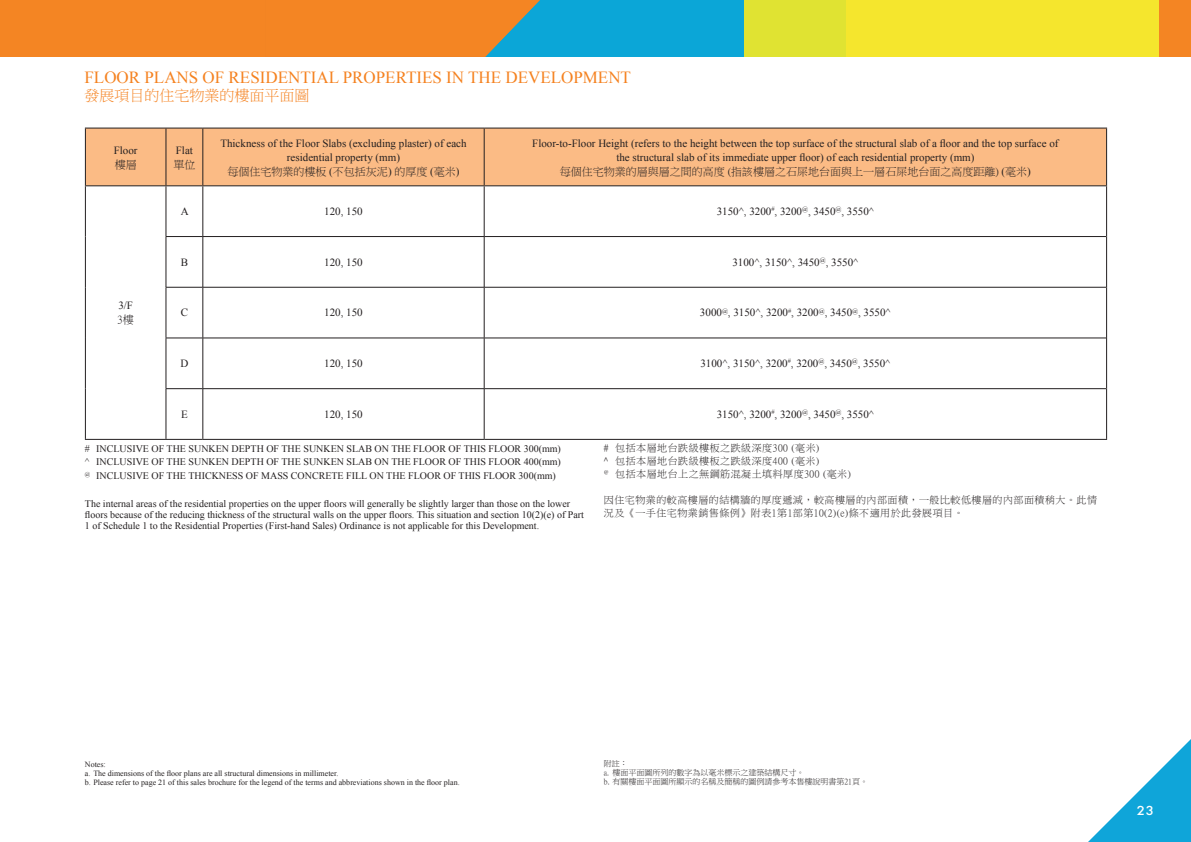
<style>
.page{position:relative;width:1191px;height:842px;background:#fff}
.page>*{position:absolute;margin:0;border:0;box-sizing:border-box;transform-origin:0 0}
.t1{font:17px "Times New Roman";color:#f58220}
.t2{font:15px "P Ming Li U";color:#f58220}
.t3{font:500 12px "Futura";color:#fff;scale:1.1 1}
.t4{font:11px/14px "Times New Roman";color:#231f20;text-align:center}
.t5{font:11px "P Ming Li U";color:#231f20}
.t6{font:10px/13.8px "Times New Roman";color:#231f20;text-align:justify}
.t7{font:10px/13px "P Ming Li U";letter-spacing:.05em;color:#231f20}
.t8{font:8px/9px "Times New Roman";color:#231f20}
.t9{font:8px/9px "P Ming Li U";color:#231f20}
.s1{font-family:"Times New Roman"}
</style>
<div class="page">
<svg style="left:1088px;top:739px;width:103px;height:103px"></svg>
<div style="left:0;top:0;width:673px;height:57px;background:#f48523"></div>
<svg style="left:594px;top:0;width:252px;height:57px;background:#61be94"></svg>
<svg style="left:485px;top:0;width:109px;height:57px"></svg>
<div style="left:846px;top:0;width:345px;height:57px;background:#f5e62d"></div>
<div style="left:1159px;top:0;width:32px;height:57px;background:#f48523"></div>
<div style="left:86px;top:129px;width:1020px;height:56px;background:#fbbb85"></div>
<hr style="left:166px;top:186px;width:1px;height:50px;background:#231f20">
<hr style="left:203px;top:186px;width:1px;height:50px;background:#231f20">
<hr style="left:484px;top:186px;width:1px;height:50px;background:#231f20">
<hr style="left:166px;top:236px;width:37px;height:1px;background:#231f20">
<hr style="left:166px;top:237px;width:1px;height:50px;background:#231f20">
<hr style="left:203px;top:236px;width:281px;height:1px;background:#231f20">
<hr style="left:203px;top:237px;width:1px;height:50px;background:#231f20">
<hr style="left:484px;top:236px;width:622px;height:1px;background:#231f20">
<hr style="left:484px;top:237px;width:1px;height:50px;background:#231f20">
<hr style="left:166px;top:287px;width:37px;height:1px;background:#231f20">
<hr style="left:166px;top:287px;width:1px;height:51px;background:#231f20">
<hr style="left:203px;top:287px;width:281px;height:1px;background:#231f20">
<hr style="left:203px;top:287px;width:1px;height:51px;background:#231f20">
<hr style="left:484px;top:287px;width:622px;height:1px;background:#231f20">
<hr style="left:484px;top:287px;width:1px;height:51px;background:#231f20">
<hr style="left:166px;top:338px;width:37px;height:1px;background:#231f20">
<hr style="left:166px;top:338px;width:1px;height:50px;background:#231f20">
<hr style="left:203px;top:338px;width:281px;height:1px;background:#231f20">
<hr style="left:203px;top:338px;width:1px;height:50px;background:#231f20">
<hr style="left:484px;top:338px;width:622px;height:1px;background:#231f20">
<hr style="left:484px;top:338px;width:1px;height:50px;background:#231f20">
<hr style="left:166px;top:388px;width:37px;height:1px;background:#231f20">
<hr style="left:166px;top:389px;width:1px;height:50px;background:#231f20">
<hr style="left:203px;top:388px;width:281px;height:1px;background:#231f20">
<hr style="left:203px;top:389px;width:1px;height:50px;background:#231f20">
<hr style="left:484px;top:388px;width:622px;height:1px;background:#231f20">
<hr style="left:484px;top:389px;width:1px;height:50px;background:#231f20">
<hr style="left:85px;top:185px;width:81px;height:1px;background:#231f20">
<hr style="left:166px;top:185px;width:37px;height:1px;background:#231f20">
<hr style="left:203px;top:185px;width:281px;height:1px;background:#231f20">
<hr style="left:484px;top:185px;width:623px;height:1px;background:#231f20">
<hr style="left:85px;top:128px;width:81px;height:1px;background:#231f20">
<hr style="left:85px;top:129px;width:1px;height:56px;background:#231f20">
<hr style="left:166px;top:128px;width:37px;height:1px;background:#231f20">
<hr style="left:203px;top:128px;width:281px;height:1px;background:#231f20">
<hr style="left:484px;top:128px;width:623px;height:1px;background:#231f20">
<hr style="left:1106px;top:129px;width:1px;height:56px;background:#231f20">
<hr style="left:85px;top:186px;width:1px;height:51px;background:#231f20">
<hr style="left:85px;top:237px;width:1px;height:50px;background:#231f20">
<hr style="left:85px;top:287px;width:1px;height:51px;background:#231f20">
<hr style="left:85px;top:338px;width:1px;height:51px;background:#231f20">
<hr style="left:85px;top:389px;width:1px;height:50px;background:#231f20">
<hr style="left:85px;top:439px;width:81px;height:1px;background:#231f20">
<hr style="left:1106px;top:186px;width:1px;height:51px;background:#231f20">
<hr style="left:1106px;top:237px;width:1px;height:50px;background:#231f20">
<hr style="left:1106px;top:287px;width:1px;height:51px;background:#231f20">
<hr style="left:1106px;top:338px;width:1px;height:51px;background:#231f20">
<hr style="left:1106px;top:389px;width:1px;height:50px;background:#231f20">
<hr style="left:166px;top:439px;width:37px;height:1px;background:#231f20">
<hr style="left:203px;top:439px;width:281px;height:1px;background:#231f20">
<hr style="left:484px;top:439px;width:623px;height:1px;background:#231f20">
<hr style="left:166px;top:129px;width:1px;height:56px;background:#231f20">
<hr style="left:203px;top:129px;width:1px;height:56px;background:#231f20">
<hr style="left:484px;top:129px;width:1px;height:56px;background:#231f20">
<h1 class="t1" style="left:85px;top:66px;width:548px">FLOOR PLANS OF RESIDENTIAL PROPERTIES IN THE DEVELOPMENT</h1>
<h2 class="t2" style="left:85px;top:88px;width:226px">發展項目的住宅物業的樓面平面圖</h2>
<p class="t4" style="left:114px;top:143px;width:25px">Floor</p>
<p class="t5" style="left:115px;top:159px;width:23px">樓層</p>
<p class="t4" style="left:118px;top:299px;width:16px">3/F</p>
<p class="t5" style="left:118px;top:315px;width:18px">3樓</p>
<p class="t4" style="left:176px;top:143px;width:19px">Flat</p>
<p class="t5" style="left:173px;top:159px;width:23px">單位</p>
<p class="t4" style="left:220px;top:136px;width:248px">Thickness of the Floor Slabs (excluding plaster) of each residential property (mm)</p>
<p class="t5" style="left:227px;top:166px;width:234px">每個住宅物業的樓板 <span class="s1">(</span>不包括灰泥<span class="s1">)</span> 的厚度 <span class="s1">(</span>毫米<span class="s1">)</span></p>
<p class="t4" style="left:532px;top:136px;width:528px">Floor-to-Floor Height (refers to the height between the top surface of the structural slab of a floor and the top surface of the structural slab of its immediate upper floor) of each residential property (mm)</p>
<p class="t5" style="left:560px;top:166px;width:472px">每個住宅物業的層與層之間的高度 (指該樓層之石屎地台面與上一層石屎地台面之高度距離) <span class="s1">(</span>毫米<span class="s1">)</span></p>
<p class="t4" style="left:181px;top:204px;width:9px">A</p>
<p class="t4" style="left:324px;top:204px;width:40px">120, 150</p>
<p class="t4" style="left:716px;top:204px;width:159px">3150^, 3200<sup>#</sup>, 3200<sup>@</sup>, 3450<sup>@</sup>, 3550^</p>
<p class="t4" style="left:181px;top:255px;width:9px">B</p>
<p class="t4" style="left:324px;top:255px;width:40px">120, 150</p>
<p class="t4" style="left:732px;top:255px;width:127px">3100^, 3150^, 3450<sup>@</sup>, 3550^</p>
<p class="t4" style="left:181px;top:306px;width:9px">C</p>
<p class="t4" style="left:324px;top:306px;width:40px">120, 150</p>
<p class="t4" style="left:700px;top:306px;width:192px">3000<sup>@</sup>, 3150^, 3200<sup>#</sup>, 3200<sup>@</sup>, 3450<sup>@</sup>, 3550^</p>
<p class="t4" style="left:180px;top:356px;width:9px">D</p>
<p class="t4" style="left:324px;top:356px;width:40px">120, 150</p>
<p class="t4" style="left:700px;top:356px;width:191px">3100^, 3150^, 3200<sup>#</sup>, 3200<sup>@</sup>, 3450<sup>@</sup>, 3550^</p>
<p class="t4" style="left:181px;top:407px;width:8px">E</p>
<p class="t4" style="left:324px;top:407px;width:40px">120, 150</p>
<p class="t4" style="left:716px;top:407px;width:159px">3150^, 3200<sup>#</sup>, 3200<sup>@</sup>, 3450<sup>@</sup>, 3550^</p>
<p class="t6" style="left:85px;top:441px;width:477px"># INCLUSIVE OF THE SUNKEN DEPTH OF THE SUNKEN SLAB ON THE FLOOR OF THIS FLOOR 300(mm) ^ INCLUSIVE OF THE SUNKEN DEPTH OF THE SUNKEN SLAB ON THE FLOOR OF THIS FLOOR 400(mm) <sup>@</sup> INCLUSIVE OF THE THICKNESS OF MASS CONCRETE FILL ON THE FLOOR OF THIS FLOOR 300(mm)</p>
<p class="t6" style="left:85px;top:498px;width:500px;line-height:11px;text-align:left">The internal areas of the residential properties on the upper floors will generally be slightly larger than those on the lower floors because of the reducing thickness of the structural walls on the upper floors. This situation and section 10(2)(e) of Part<br>1 of Schedule 1 to the Residential Properties (First-hand Sales) Ordinance is not applicable for this Development.</p>
<p class="t7" style="left:604px;top:442px;width:248px"># 包括本層地台跌級樓板之跌級深度300 (毫米)<br>^ 包括本層地台跌級樓板之跌級深度400 (毫米)<br><sup>@</sup> 包括本層地台上之無鋼筋混凝土填料厚度300 (毫米)</p>
<p class="t7" style="left:604px;top:494px;width:494px">因住宅物業的較高樓層的結構牆的厚度遞減，較高樓層的內部面積，一般比較低樓層的內部面積稍大。此情況及《一手住宅物業銷售條例》附表1第1部第10(2)(e)條不適用於此發展項目。</p>
<p class="t8" style="left:85px;top:760px;width:376px">Notes:<br>a. The dimensions of the floor plans are all structural dimensions in millimeter.<br>b. Please refer to page 21 of this sales brochure for the legend of the terms and abbreviations shown in the floor plan.</p>
<p class="t9" style="left:604px;top:759px;width:266px">附註：<br>a. 樓面平面圖所列的數字為以毫米標示之建築結構尺寸。<br>b. 有關樓面平面圖所顯示的名稱及簡稱的圖例請參考本售樓說明書第21頁。</p>
<p class="t3" style="left:1136px;top:802px;width:17px">23</p>
</div>
